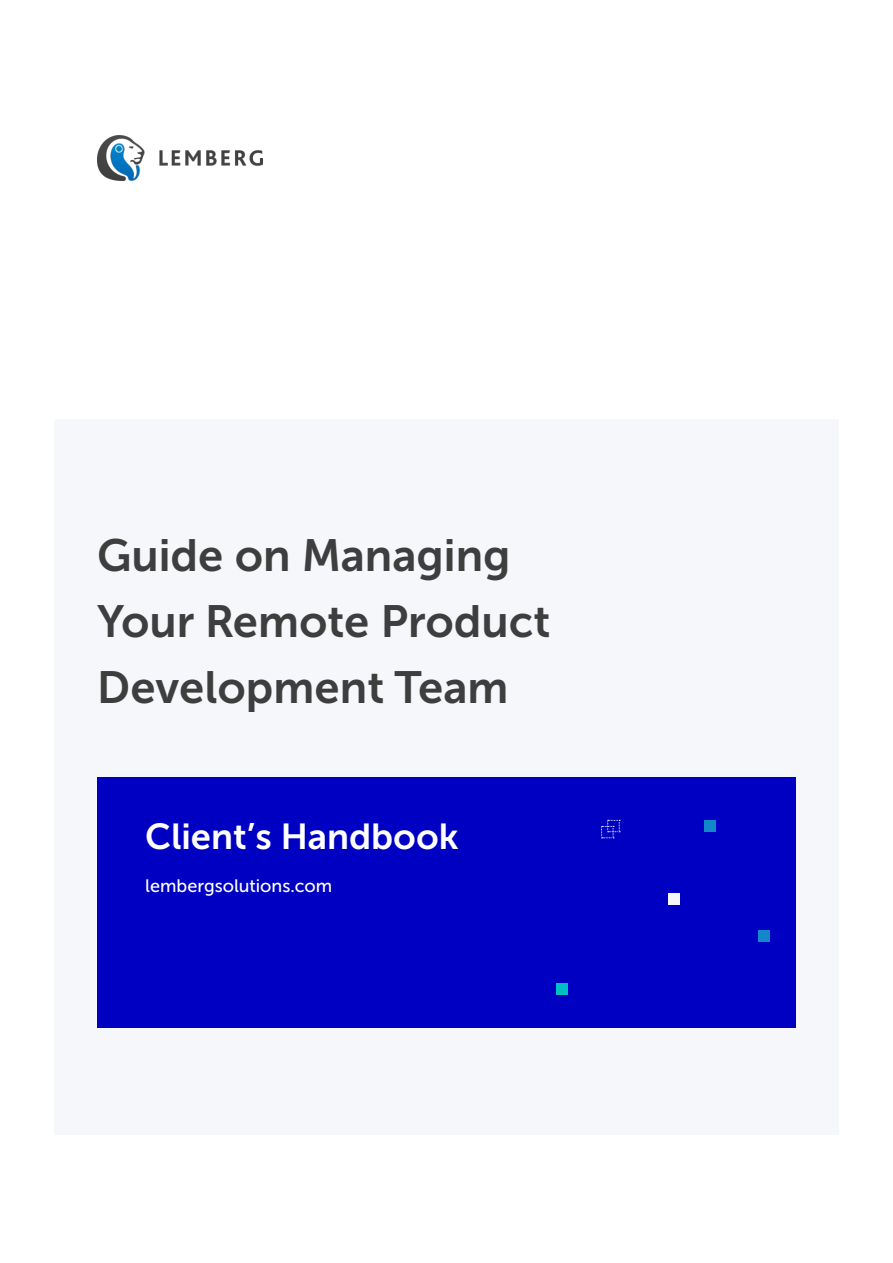
<style>
.page{position:relative;width:893px;height:1263px;background:#fff}
.page>*{position:absolute;margin:0;border:0;box-sizing:border-box;transform-origin:0 0}
.t1{font:45px "Museo Sans Cyrl 700";color:#3e3e3f}
.t2{font:36px "Museo Sans Cyrl 700";color:#fff}
.t3{font:18px "Museo Sans Cyrl 500";color:#fff}
</style>
<div class="page">
<div style="left:54px;top:419px;width:785px;height:715px;background:#f5f7fb"></div>
<div style="left:97px;top:778px;width:699px;height:250px;background:#0000c2"></div>
<div style="left:556px;top:983px;width:11px;height:12px;background:#00bfc2"></div>
<img style="left:97px;top:135px;width:166px;height:45px">
<div style="left:704px;top:820px;width:11px;height:11px;background:#1288c9"></div>
<div style="left:758px;top:930px;width:12px;height:12px;background:#1288c9"></div>
<div style="left:668px;top:893px;width:12px;height:11px;background:#f5f7fb"></div>
<svg style="left:601px;top:820px;width:19px;height:18px"></svg>
<p class="t1" style="left:97px;top:530px;width:415px">Guide on Managing</p>
<p class="t1" style="left:97px;top:596px;width:455px">Your Remote Product</p>
<p class="t1" style="left:97px;top:662px;width:413px">Development Team</p>
<p class="t2" style="left:145px;top:816px;width:315px">Client’s Handbook</p>
<p class="t3" style="left:145px;top:876px;width:188px">lembergsolutions.com</p>
</div>
